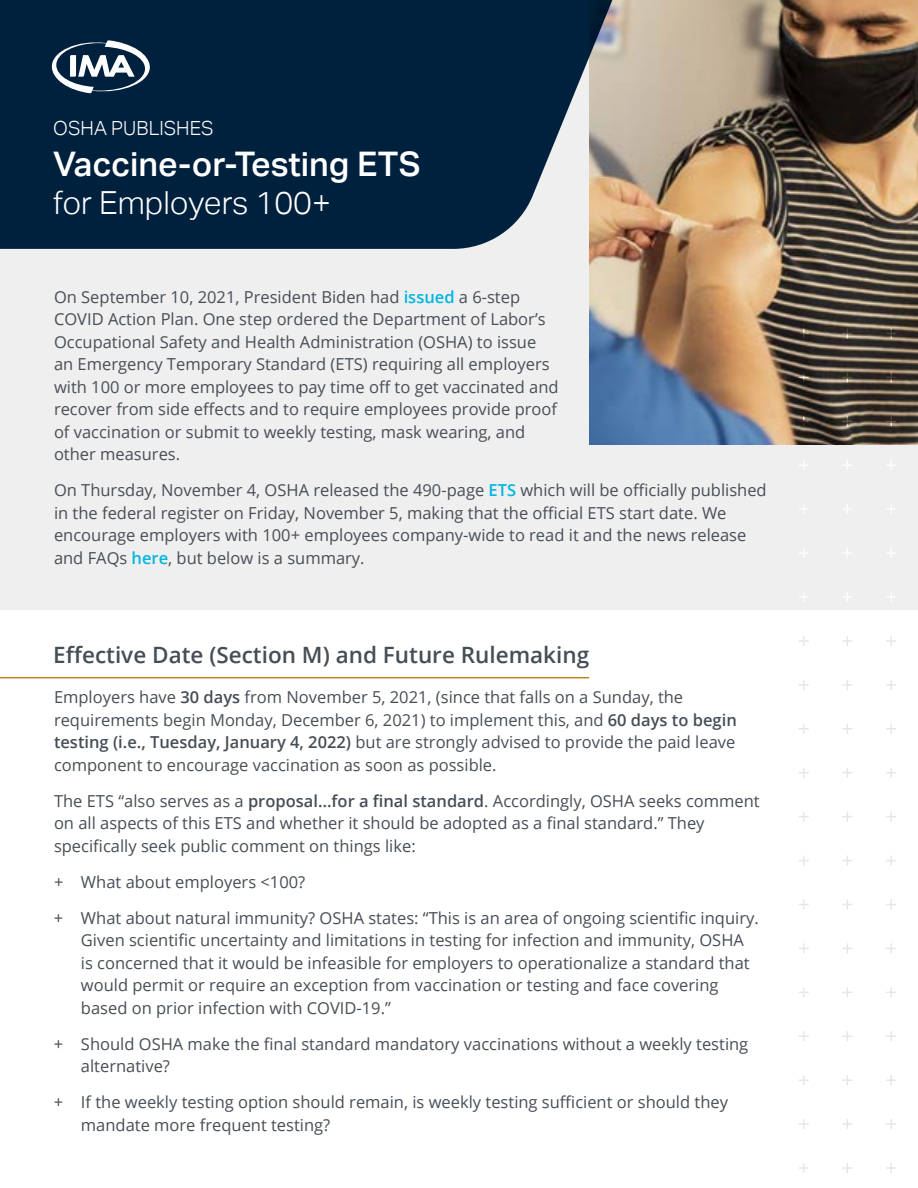
<style>
.page{position:relative;width:918px;height:1188px;background:#fff}
.page>*{position:absolute;margin:0;border:0;box-sizing:border-box;transform-origin:0 0}
.t1{font:500 33.9px "Aktiv Grotesk";color:#fff}
.t2{font:300 31.8px "Aktiv Grotesk";color:#fff}
.t3{font:600 22.5px "Open Sans";color:#464e55}
.t4{font:300 19.5px "Aktiv Grotesk";color:#fff}
.t5{font:16.5px/22.5px "Open Sans";color:#464e55}
.s1{font-weight:600;color:#00b5e2}
.s2{font-weight:600}
</style>
<div class="page">
<div style="left:0;top:0;width:918px;height:610px;background:#f0eff0"></div>
<img style="left:589px;top:0;width:329px;height:445px">
<svg style="left:0;top:0;width:618px;height:249px;background:#15324b"></svg>
<svg style="left:52px;top:39px;width:98px;height:55px"></svg>
<svg style="left:799px;top:1163px;width:10px;height:10px"></svg>
<svg style="left:799px;top:1119px;width:10px;height:10px"></svg>
<svg style="left:799px;top:1075px;width:10px;height:10px"></svg>
<svg style="left:799px;top:1031px;width:10px;height:10px"></svg>
<svg style="left:799px;top:987px;width:10px;height:10px"></svg>
<svg style="left:799px;top:943px;width:10px;height:11px"></svg>
<svg style="left:799px;top:899px;width:10px;height:11px"></svg>
<svg style="left:799px;top:855px;width:10px;height:11px"></svg>
<svg style="left:799px;top:811px;width:10px;height:11px"></svg>
<svg style="left:799px;top:768px;width:10px;height:10px"></svg>
<svg style="left:799px;top:724px;width:10px;height:10px"></svg>
<svg style="left:799px;top:680px;width:10px;height:10px"></svg>
<svg style="left:799px;top:636px;width:10px;height:10px"></svg>
<svg style="left:803px;top:592px;width:2px;height:10px"></svg>
<svg style="left:799px;top:548px;width:9px;height:10px"></svg>
<svg style="left:799px;top:504px;width:9px;height:10px"></svg>
<svg style="left:799px;top:461px;width:9px;height:9px"></svg>
<svg style="left:799px;top:416px;width:10px;height:11px"></svg>
<svg style="left:799px;top:372px;width:10px;height:11px"></svg>
<svg style="left:799px;top:328px;width:10px;height:11px"></svg>
<svg style="left:842px;top:1163px;width:10px;height:10px"></svg>
<svg style="left:842px;top:1119px;width:10px;height:10px"></svg>
<svg style="left:842px;top:1075px;width:10px;height:10px"></svg>
<svg style="left:842px;top:1031px;width:11px;height:10px"></svg>
<svg style="left:842px;top:987px;width:11px;height:11px"></svg>
<svg style="left:842px;top:943px;width:11px;height:11px"></svg>
<svg style="left:842px;top:899px;width:11px;height:11px"></svg>
<svg style="left:842px;top:855px;width:11px;height:11px"></svg>
<svg style="left:842px;top:811px;width:11px;height:11px"></svg>
<svg style="left:842px;top:768px;width:11px;height:10px"></svg>
<svg style="left:842px;top:724px;width:10px;height:10px"></svg>
<svg style="left:842px;top:680px;width:10px;height:10px"></svg>
<svg style="left:842px;top:636px;width:10px;height:10px"></svg>
<svg style="left:843px;top:548px;width:9px;height:10px"></svg>
<svg style="left:843px;top:504px;width:9px;height:10px"></svg>
<svg style="left:843px;top:460px;width:9px;height:10px"></svg>
<svg style="left:842px;top:416px;width:11px;height:11px"></svg>
<svg style="left:842px;top:372px;width:11px;height:11px"></svg>
<svg style="left:842px;top:328px;width:11px;height:11px"></svg>
<svg style="left:886px;top:1163px;width:10px;height:10px"></svg>
<svg style="left:886px;top:1119px;width:10px;height:10px"></svg>
<svg style="left:886px;top:1075px;width:10px;height:10px"></svg>
<svg style="left:886px;top:1031px;width:10px;height:10px"></svg>
<svg style="left:886px;top:987px;width:10px;height:10px"></svg>
<svg style="left:886px;top:943px;width:10px;height:11px"></svg>
<svg style="left:886px;top:899px;width:10px;height:11px"></svg>
<svg style="left:886px;top:855px;width:10px;height:11px"></svg>
<svg style="left:886px;top:811px;width:10px;height:11px"></svg>
<svg style="left:886px;top:768px;width:10px;height:10px"></svg>
<svg style="left:886px;top:724px;width:10px;height:10px"></svg>
<svg style="left:886px;top:680px;width:10px;height:10px"></svg>
<svg style="left:886px;top:636px;width:10px;height:10px"></svg>
<svg style="left:890px;top:592px;width:2px;height:10px"></svg>
<svg style="left:887px;top:548px;width:9px;height:10px"></svg>
<svg style="left:887px;top:504px;width:9px;height:10px"></svg>
<svg style="left:887px;top:461px;width:9px;height:9px"></svg>
<svg style="left:886px;top:416px;width:10px;height:11px"></svg>
<svg style="left:886px;top:372px;width:10px;height:11px"></svg>
<svg style="left:886px;top:328px;width:10px;height:11px"></svg>
<hr style="left:0;top:677px;width:589px;height:1px;background:#b78a1c">
<p class="t4" style="left:53px;top:117px;width:162px">OSHA PUBLISHES</p>
<h1 class="t1" style="left:53px;top:144px;width:369px">Vaccine-or-Testing ETS</h1>
<h2 class="t2" style="left:53px;top:185px;width:279px">for Employers 100+</h2>
<p class="t5" style="left:54px;top:285px;width:506px">On September 10, 2021, President Biden had <span class="s1">issued</span> a 6-step COVID Action Plan. One step ordered the Department of Labor’s Occupational Safety and Health Administration (OSHA) to issue an Emergency Temporary Standard (ETS) requiring all employers with 100 or more employees to pay time off to get vaccinated and recover from side effects and to require employees provide proof of vaccination or submit to weekly testing, mask wearing, and other measures.</p>
<p class="t5" style="left:54px;top:479px;width:714px">On Thursday, November 4, OSHA released the 490-page <span class="s1">ETS</span> which will be officially published in the federal register on Friday, November 5, making that the official ETS start date. We encourage employers with 100+ employees company-wide to read it and the news release and FAQs <span class="s1">here</span>, but below is a summary.</p>
<h3 class="t3" style="left:53px;top:639px;width:538px">Effective Date (Section M) and Future Rulemaking</h3>
<p class="t5" style="left:54px;top:686px;width:684px">Employers have <span class="s2">30 days</span> from November 5, 2021, (since that falls on a Sunday, the requirements begin Monday, December 6, 2021) to implement this, and <span class="s2">60 days to begin testing (i.e., Tuesday, January 4, 2022)</span> but are strongly advised to provide the paid leave component to encourage vaccination as soon as possible.</p>
<p class="t5" style="left:54px;top:789px;width:707px">The ETS “also serves as a <span class="s2">proposal…for a final standard</span>. Accordingly, OSHA seeks comment on all aspects of this ETS and whether it should be adopted as a final standard.” They specifically seek public comment on things like:</p>
<p class="t5" style="left:54px;top:863px;width:706px;line-height:36px">+ What about employers &lt;100?<br>+ What about natural immunity? OSHA states: “This is an area of ongoing scientific inquiry.</p>
<p class="t5" style="left:81px;top:929px;width:670px">Given scientific uncertainty and limitations in testing for infection and immunity, OSHA is concerned that it would be infeasible for employers to operationalize a standard that would permit or require an exception from vaccination or testing and face covering based on prior infection with COVID-19.”</p>
<p class="t5" style="left:81px;top:1032px;width:669px;text-indent:-27px">+ Should OSHA make the final standard mandatory vaccinations without a weekly testing alternative?</p>
<p class="t5" style="left:81px;top:1091px;width:649px;text-indent:-27px">+ If the weekly testing option should remain, is weekly testing sufficient or should they mandate more frequent testing?</p>
</div>
